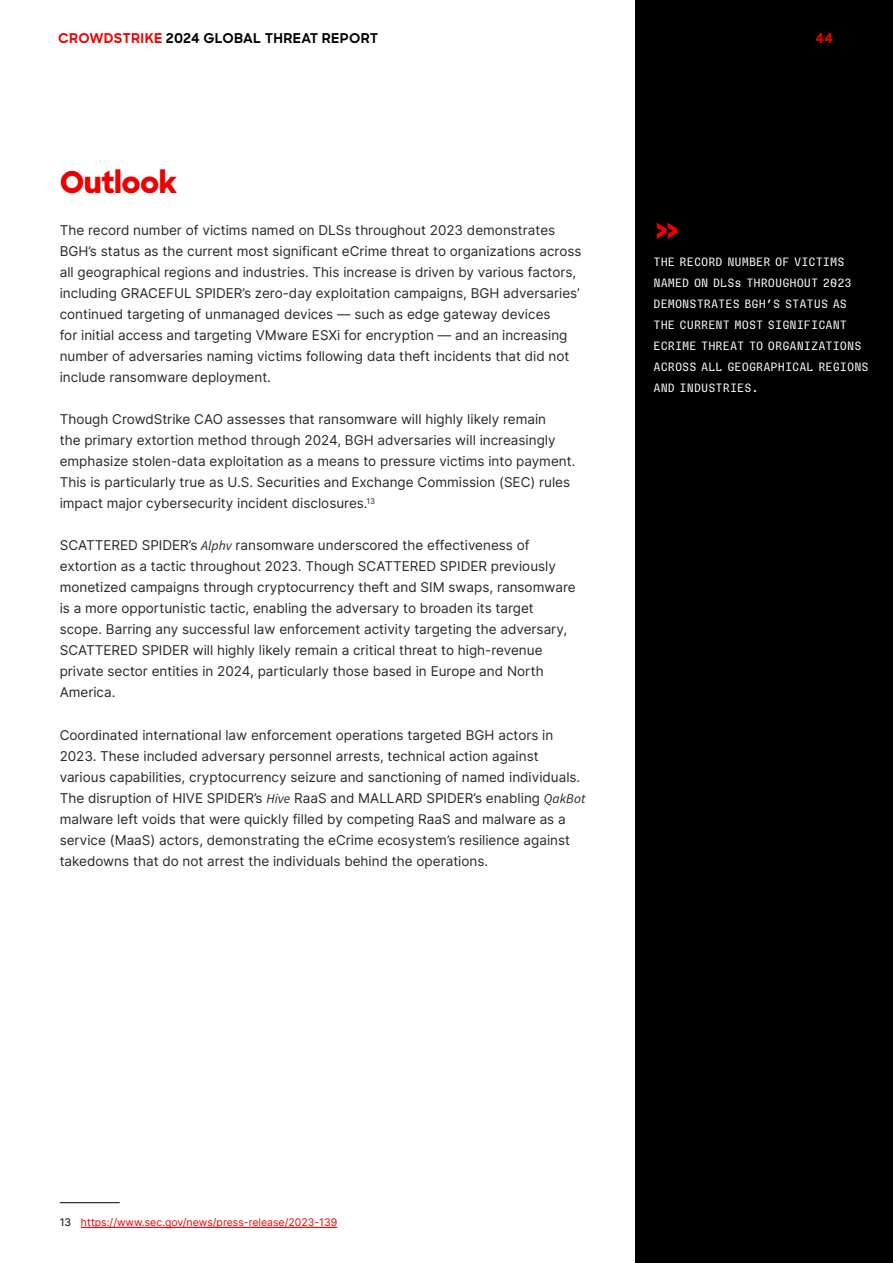
<style>
.page{position:relative;width:893px;height:1263px;background:#fff}
.page>*{position:absolute;margin:0;border:0;box-sizing:border-box;transform-origin:0 0}
.t1{font:700 54px "Crowdstrike Sharp Sans";color:#ec0000}
.t2{font:700 expanded 30px "Crowdstrike Sharp Sans";letter-spacing:-.02em;color:#ec0000}
.t3{font:13.5px/21px "Inter";color:#282828}
.t4{font:700 13.5px "Crowdstrike Sharp Sans";letter-spacing:.02em;color:#000}
.t5{font:700 13.5px "Crowdstrike Sharp Sans";color:#ec0000}
.t6{font:12px/21px "Sligoil Micro";color:#fff}
.t7{font:10.5px "Inter";color:#ec0000}
.s1{color:#ec0000}
.s2{font-family:"Source Sans Variable";font-style:italic}
.s3{color:#000}
</style>
<div class="page">
<div style="left:635px;top:0;width:258px;height:1263px;background:#000"></div>
<hr style="left:60px;top:1202px;width:60px;height:1px;background:#000">
<hr style="left:81px;top:1227px;width:256px;height:1px;background:#ec0000">
<p class="t4" style="left:58px;top:28px;width:322px"><span class="s1">CROWDSTRIKE</span> 2024 GLOBAL THREAT REPORT</p>
<p class="t5" style="left:816px;top:28px;width:19px">44</p>
<h2 class="t2" style="left:60px;top:159px;width:119px">Outlook</h2>
<p class="t3" style="left:60px;top:219px;width:523px">The record number of victims named on DLSs throughout 2023 demonstrates BGH’s status as the current most significant eCrime threat to organizations across all geographical regions and industries. This increase is driven by various factors, including GRACEFUL SPIDER’s zero-day exploitation campaigns, BGH adversaries’ continued targeting of unmanaged devices — such as edge gateway devices<br>for initial access and targeting VMware ESXi for encryption — and an increasing number of adversaries naming victims following data theft incidents that did not include ransomware deployment.</p>
<p class="t3" style="left:60px;top:408px;width:517px">Though CrowdStrike CAO assesses that ransomware will highly likely remain<br>the primary extortion method through 2024, BGH adversaries will increasingly emphasize stolen-data exploitation as a means to pressure victims into payment.<br>This is particularly true as U.S. Securities and Exchange Commission (SEC) rules impact major cybersecurity incident disclosures.<sup>13</sup></p>
<p class="t3" style="left:60px;top:535px;width:517px">SCATTERED SPIDER’s <span class="s2">Alphv</span> ransomware underscored the effectiveness of extortion as a tactic throughout 2023. Though SCATTERED SPIDER previously monetized campaigns through cryptocurrency theft and SIM swaps, ransomware is a more opportunistic tactic, enabling the adversary to broaden its target scope. Barring any successful law enforcement activity targeting the adversary, SCATTERED SPIDER will highly likely remain a critical threat to high-revenue private sector entities in 2024, particularly those based in Europe and North America.</p>
<p class="t3" style="left:60px;top:724px;width:527px">Coordinated international law enforcement operations targeted BGH actors in 2023. These included adversary personnel arrests, technical action against various capabilities, cryptocurrency seizure and sanctioning of named individuals.<br>The disruption of HIVE SPIDER’s <span class="s2">Hive</span> RaaS and MALLARD SPIDER’s enabling <span class="s2">QakBot </span>malware left voids that were quickly filled by competing RaaS and malware as a service (MaaS) actors, demonstrating the eCrime ecosystem’s resilience against takedowns that do not arrest the individuals behind the operations.</p>
<h1 class="t1" style="left:653px;top:185px;width:29px">»</h1>
<p class="t6" style="left:653px;top:251px;width:217px">THE RECORD NUMBER OF VICTIMS<br>NAMED ON DLSs THROUGHOUT 2023<br>DEMONSTRATES BGH’S STATUS AS<br>THE CURRENT MOST SIGNIFICANT<br>ECRIME THREAT TO ORGANIZATIONS<br>ACROSS ALL GEOGRAPHICAL REGIONS<br>AND INDUSTRIES.</p>
<p class="t7" style="left:60px;top:1214px;width:279px"><span class="s3">13</span> https://www.sec.gov/news/press-release/2023-139</p>
</div>
